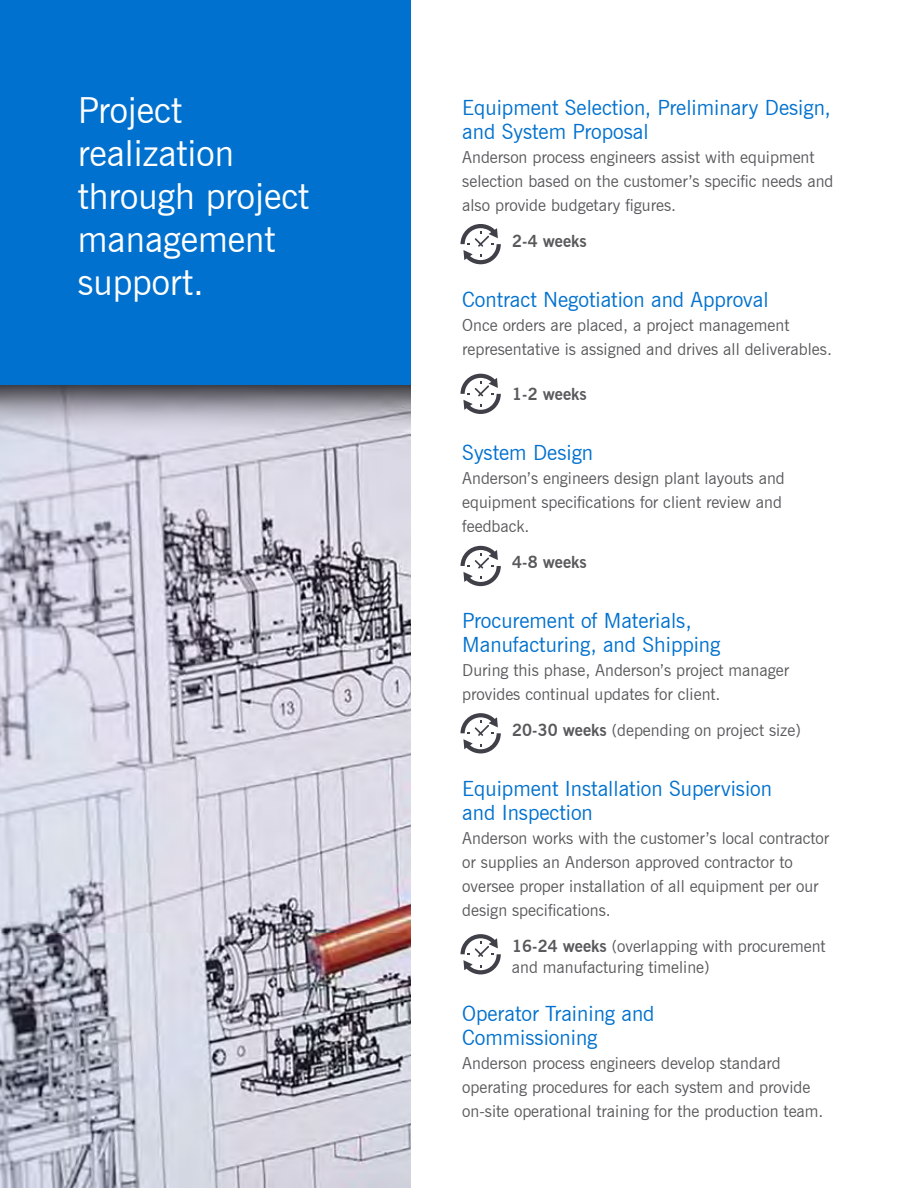
<style>
.page{position:relative;width:918px;height:1188px;background:#fff}
.page>*{position:absolute;margin:0;border:0;box-sizing:border-box;transform-origin:0 0}
.t1{font:36px/43.2px "News Gothic BT";color:#fff}
.t2{font:21px/24px "News Gothic BT";color:#0071ce}
.t3{font:16.5px/24px "News Gothic BT";color:#58595b}
.t4{font:700 16.5px "News Gothic BT";color:#58595b}
.s1{font-weight:700}
</style>
<div class="page">
<img style="left:0;top:384px;width:411px;height:804px">
<div style="left:0;top:0;width:411px;height:384px;background:#0071ce"></div>
<svg style="left:460px;top:224px;width:41px;height:40px"></svg>
<svg style="left:460px;top:374px;width:41px;height:40px"></svg>
<svg style="left:460px;top:546px;width:41px;height:40px"></svg>
<svg style="left:460px;top:713px;width:41px;height:40px"></svg>
<svg style="left:460px;top:934px;width:41px;height:40px"></svg>
<h1 class="t1" style="left:78px;top:88px;width:233px">Project realization through project management support.</h1>
<p class="t2" style="left:462px;top:96px;width:370px">Equipment Selection, Preliminary Design, and System Proposal</p>
<p class="t3" style="left:462px;top:145px;width:373px">Anderson process engineers assist with equipment selection based on the customer’s specific needs and also provide budgetary figures.</p>
<p class="t4" style="left:512px;top:231px;width:76px">2-4 weeks</p>
<p class="t2" style="left:462px;top:288px;width:308px">Contract Negotiation and Approval</p>
<p class="t3" style="left:462px;top:313px;width:371px">Once orders are placed, a project management representative is assigned and drives all deliverables.</p>
<p class="t4" style="left:512px;top:384px;width:76px">1-2 weeks</p>
<p class="t2" style="left:462px;top:441px;width:132px">System Design</p>
<p class="t3" style="left:462px;top:466px;width:324px">Anderson’s engineers design plant layouts and equipment specifications for client review and feedback.</p>
<p class="t4" style="left:512px;top:552px;width:76px">4-8 weeks</p>
<p class="t2" style="left:462px;top:609px;width:260px">Procurement of Materials,<br>Manufacturing, and Shipping</p>
<p class="t3" style="left:462px;top:658px;width:328px">During this phase, Anderson’s project manager provides continual updates for client.</p>
<p class="t3" style="left:512px;top:718px;width:290px"><span class="s1">20-30 weeks</span> (depending on project size)</p>
<p class="t2" style="left:462px;top:777px;width:311px">Equipment Installation Supervision and Inspection</p>
<p class="t3" style="left:462px;top:826px;width:368px">Anderson works with the customer’s local contractor or supplies an Anderson approved contractor to oversee proper installation of all equipment per our design specifications.</p>
<p class="t3" style="left:512px;top:936px;width:315px;line-height:21px"><span class="s1">16-24 weeks</span> (overlapping with procurement and manufacturing timeline)</p>
<p class="t2" style="left:462px;top:1002px;width:194px">Operator Training and<br>Commissioning</p>
<p class="t3" style="left:462px;top:1051px;width:363px">Anderson process engineers develop standard operating procedures for each system and provide on-site operational training for the production team.</p>
</div>
